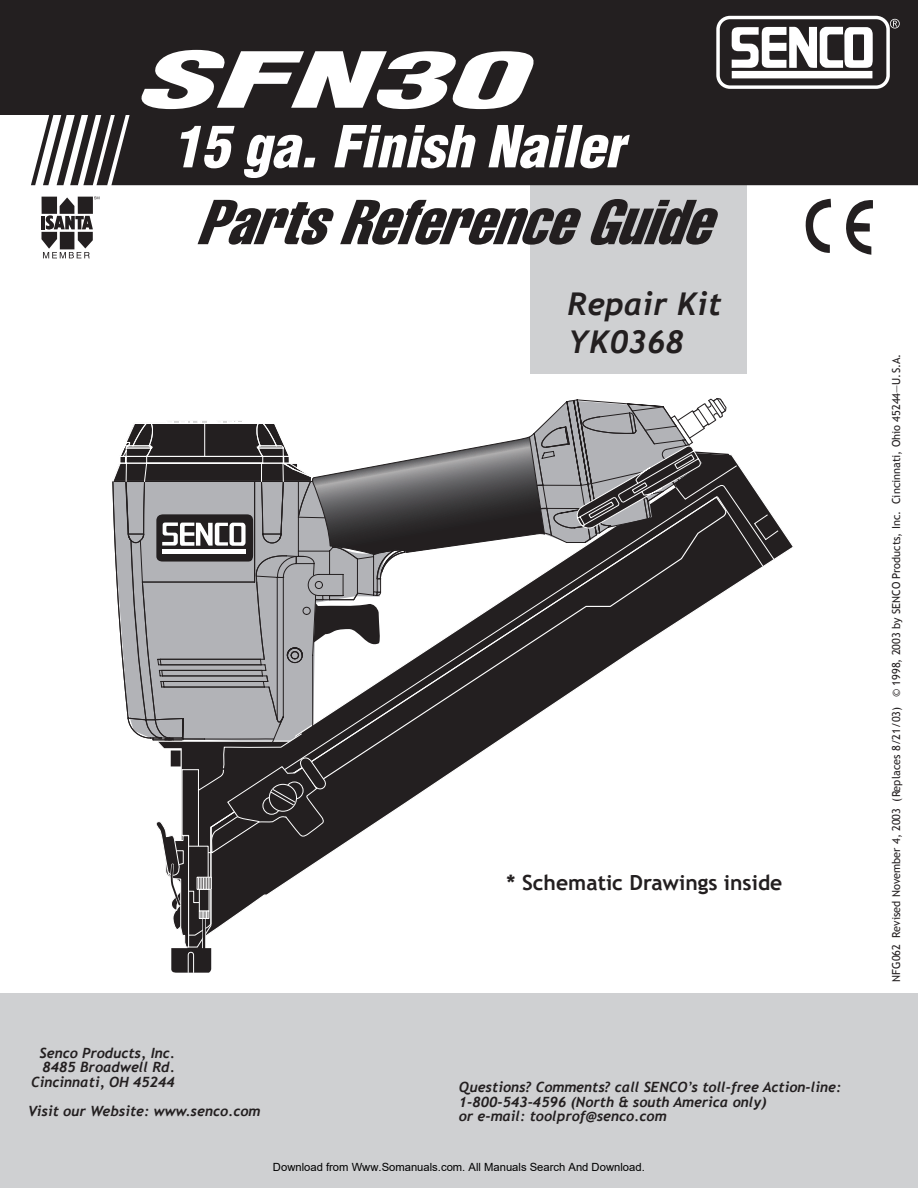
<style>
.page{position:relative;width:918px;height:1188px;background:#fff}
.page>*{position:absolute;margin:0;border:0;box-sizing:border-box;transform-origin:0 0}
.t1{font:italic 900 condensed 75.3px "Helvetica";letter-spacing:-.005em;color:#fff;scale:2.02 1}
.t2{font:italic 900 condensed 56.55px "Helvetica";letter-spacing:-.005em;color:#fff}
.t3{font:italic 700 31.35px/37.7px "Trebuchet";color:#231f20}
.t4{font:700 20.85px "Trebuchet MS";color:#231f20}
.t5{font:italic 700 14.1px/14.2px "Trebuchet";color:#231f20}
.t6{font:11.25px "Arial";color:#000}
.t7{font:11.1px "Trebuchet MS";color:#231f20}
</style>
<div class="page">
<div style="left:0;top:993px;width:918px;height:195px;background:#cfd0d2"></div>
<div style="left:530px;top:156px;width:217px;height:218px;background:#cfd0d2"></div>
<svg style="left:198px;top:200px;width:383px;height:45px"></svg>
<svg style="left:590px;top:199px;width:128px;height:46px"></svg>
<div style="left:0;top:0;width:918px;height:115px;background:#231f20"></div>
<div style="left:31px;top:115px;width:887px;height:70px;background:#231f20"></div>
<svg style="left:890px;top:19px;width:10px;height:10px"></svg>
<div style="left:716px;top:16px;width:174px;height:73px;border:3px solid #fff;border-radius:12px"></div>
<svg style="left:732px;top:27px;width:141px;height:51px"></svg>
<svg style="left:41px;top:196px;width:58px;height:62px"></svg>
<svg style="left:805px;top:199px;width:26px;height:54px"></svg>
<svg style="left:846px;top:200px;width:27px;height:55px"></svg>
<svg style="left:775px;top:520px;width:4px;height:21px"></svg>
<svg style="left:112px;top:398px;width:625px;height:575px"></svg>
<svg style="left:284px;top:484px;width:491px;height:286px"></svg>
<h1 class="t1" style="left:134px;top:32px;width:192px">SFN30</h1>
<h2 class="t2" style="left:172px;top:111px;width:453px">15 ga. Finish Nailer</h2>
<h3 class="t3" style="left:568px;top:286px;width:155px">Repair Kit<br>YK0368</h3>
<h3 class="t4" style="left:507px;top:869px;width:277px">* Schematic Drawings inside</h3>
<p class="t5" style="left:31px;top:1046px;width:145px;text-align:right">Senco Products, Inc.<br>8485 Broadwell Rd.<br>Cincinnati, OH 45244</p>
<p class="t5" style="left:28px;top:1104px;width:234px">Visit our Website: www.senco.com</p>
<p class="t5" style="left:459px;top:1081px;width:384px">Questions? Comments? call SENCO’s toll-free Action-line:<br>1-800-543-4596 (North &amp; south America only)<br>or e-mail: toolprof@senco.com</p>
<p class="t6" style="left:273px;top:1160px;width:373px">Download from Www.Somanuals.com. All Manuals Search And Download.</p>
<p class="t7" style="left:890px;top:982px;width:630px;rotate:-90deg">NFG062 Revised November 4, 2003 (Replaces 8/21/03) © 1998, 2003 by SENCO Products, Inc. Cincinnati, Ohio 45244—U.S.A.</p>
</div>
